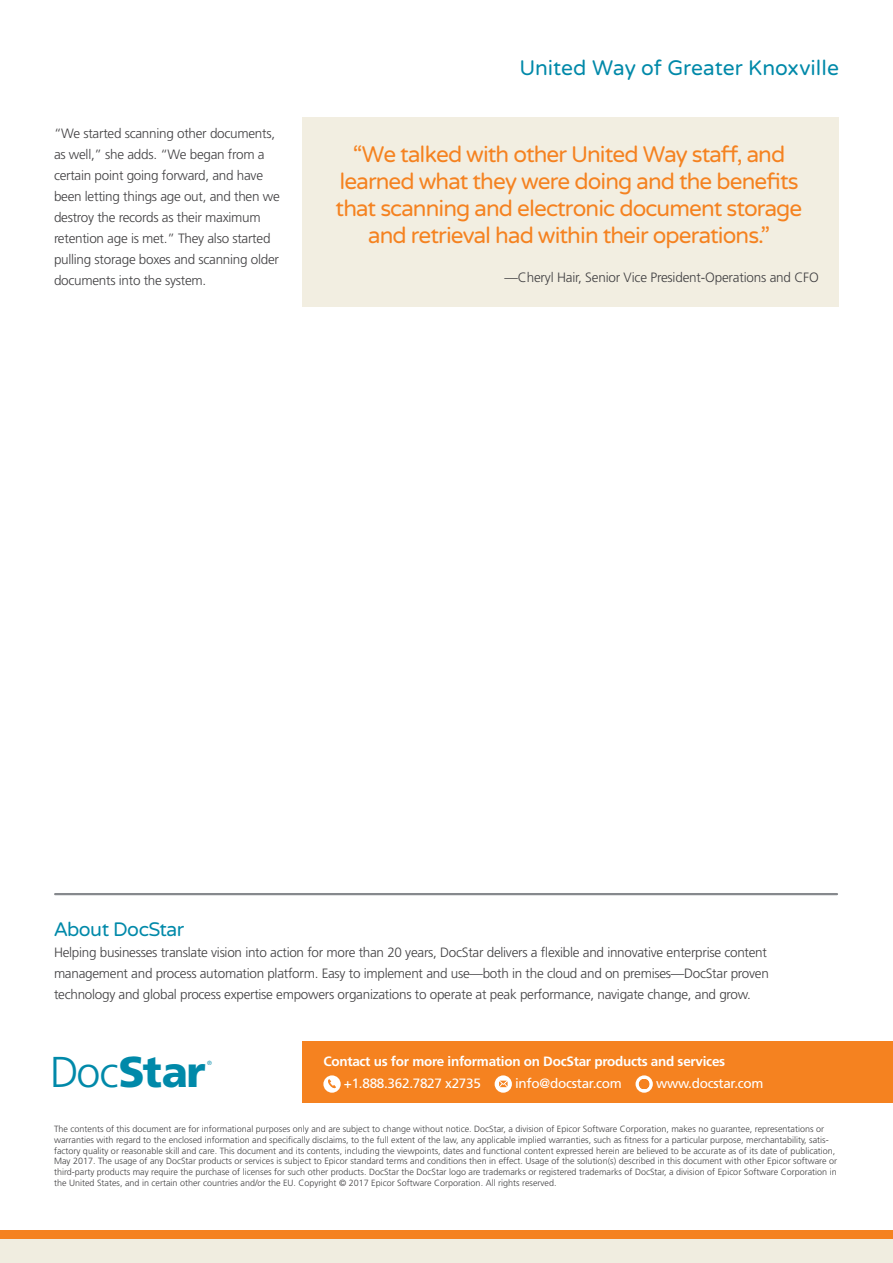
<style>
.page{position:relative;width:893px;height:1263px;background:#fff}
.page>*{position:absolute;margin:0;border:0;box-sizing:border-box;transform-origin:0 0}
.t1{font:900 43.2px "Frutiger LT Std";color:#0089a9}
.t2{font:22.5px/27px "Varela Round";letter-spacing:-.04em;color:#f58220;text-align:center}
.t3{font:21px "Varela Round";color:#0089a9}
.t4{font:19.5px "Varela Round";letter-spacing:-.025em;color:#0089a9}
.t5{font:300 13.5px/21px "Frutiger LT Std";letter-spacing:-.02em;color:#414042}
.t6{font:700 13.5px "Frutiger LT Std";letter-spacing:-.02em;color:#fff}
.t7{font:13.5px "Frutiger LT Std";letter-spacing:-.02em;color:#fff}
.t8{font:300 9px/10.8px "Frutiger LT Std";color:#414042}
.t9{font:300 6px "Frutiger LT Std";color:#0089a9}
.s1{font-weight:300}
</style>
<div class="page">
<div style="left:302px;top:1041px;width:591px;height:62px;background:#f58220"></div>
<svg style="left:323px;top:1075px;width:18px;height:18px"></svg>
<svg style="left:328px;top:1079px;width:8px;height:10px"></svg>
<svg style="left:495px;top:1075px;width:17px;height:18px"></svg>
<svg style="left:499px;top:1081px;width:9px;height:6px"></svg>
<svg style="left:636px;top:1075px;width:17px;height:18px"></svg>
<svg style="left:639px;top:1079px;width:10px;height:10px"></svg>
<hr style="left:55px;top:893px;width:782px;height:2px;background:#86898d">
<div style="left:0;top:1230px;width:893px;height:10px;background:#f58220"></div>
<div style="left:0;top:1239px;width:893px;height:24px;background:#f0ede0"></div>
<div style="left:302px;top:117px;width:537px;height:189px;background:#f2eee1"></div>
<p class="t5" style="left:54px;top:124px;width:227px">“We started scanning other documents, as well,” she adds. “We began from a certain point going forward, and have been letting things age out, and then we destroy the records as their maximum retention age is met.” They also started pulling storage boxes and scanning older documents into the system.</p>
<h3 class="t3" style="left:519px;top:59px;width:321px">United Way of Greater Knoxville</h3>
<h2 class="t2" style="left:336px;top:142px;width:468px">“We talked with other United Way staff, and learned what they were doing and the benefits that scanning and electronic document storage and retrieval had within their operations.”</h2>
<h3 class="t5" style="left:505px;top:268px;width:316px">—Cheryl Hair, Senior Vice President-Operations and CFO</h3>
<h3 class="t4" style="left:54px;top:918px;width:132px">About DocStar</h3>
<p class="t5" style="left:54px;top:943px;width:716px">Helping businesses translate vision into action for more than 20 years, DocStar delivers a flexible and innovative enterprise content management and process automation platform. Easy to implement and use—both in the cloud and on premises—DocStar proven technology and global process expertise empowers organizations to operate at peak performance, navigate change, and grow.</p>
<h1 class="t1" style="left:50px;top:1047px;width:157px"><span class="s1">Doc</span>Star</h1>
<p class="t9" style="left:207px;top:1059px;width:6px">®</p>
<h3 class="t6" style="left:323px;top:1055px;width:403px">Contact us for more information on DocStar products and services</h3>
<h3 class="t7" style="left:344px;top:1076px;width:139px">+1.888.362.7827 x2735</h3>
<h3 class="t7" style="left:515px;top:1076px;width:108px">info@docstar.com</h3>
<h3 class="t7" style="left:656px;top:1076px;width:109px">www.docstar.com</h3>
<p class="t8" style="left:54px;top:1124px;width:784px">The contents of this document are for informational purposes only and are subject to change without notice. DocStar, a division of Epicor Software Corporation, makes no guarantee, representations or warranties with regard to the enclosed information and specifically disclaims, to the full extent of the law, any applicable implied warranties, such as fitness for a particular purpose, merchantability, satis&shy;factory quality or reasonable skill and care. This document and its contents, including the viewpoints, dates and functional content expressed herein are believed to be accurate as of its date of publication, May 2017. The usage of any DocStar products or services is subject to Epicor standard terms and conditions then in effect. Usage of the solution(s) described in this document with other Epicor software or third-party products may require the purchase of licenses for such other products. DocStar the DocStar logo are trademarks or registered trademarks of DocStar, a division of Epicor Software Corporation in the United States, and in certain other countries and/or the EU. Copyright © 2017 Epicor Software Corporation. All rights reserved.</p>
</div>
